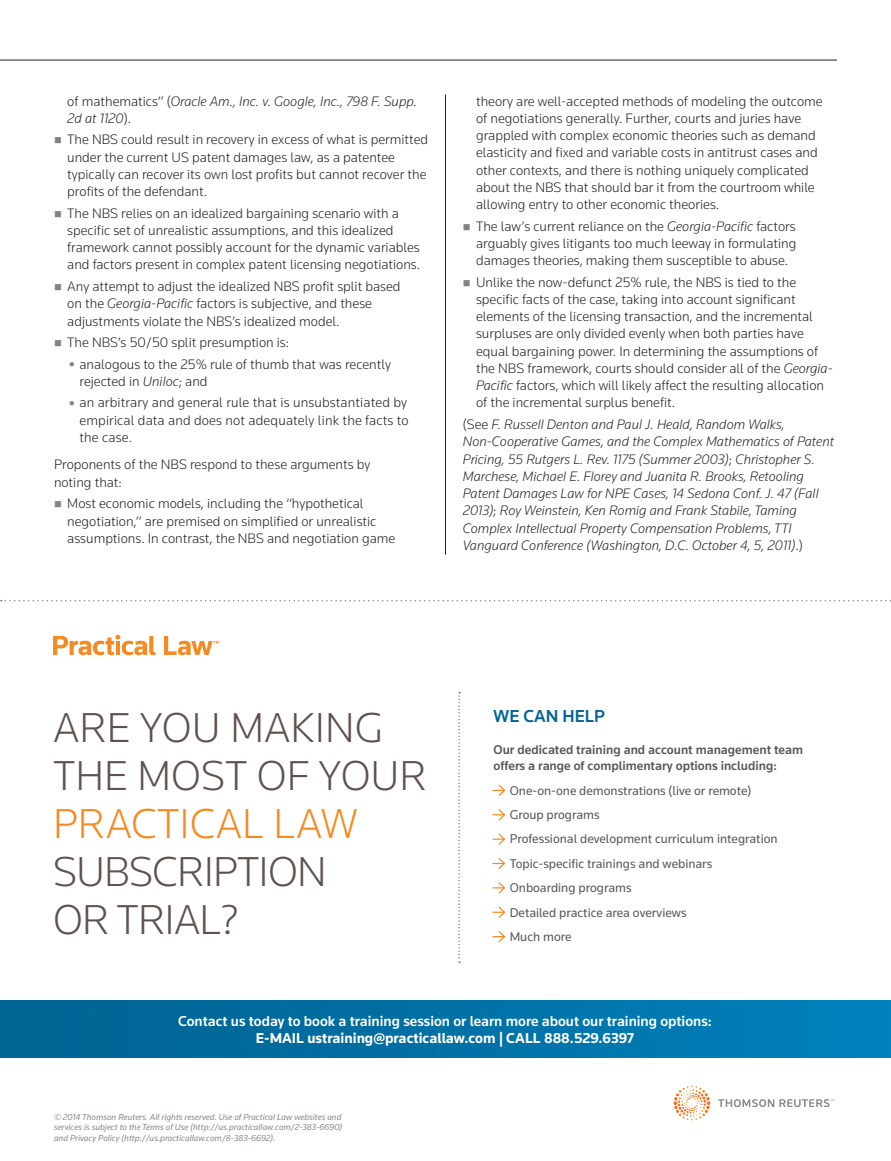
<style>
.page{position:relative;width:891px;height:1161px;background:#fff}
.page>*{position:absolute;margin:0;border:0;box-sizing:border-box;transform-origin:0 0}
.t1{font:300 43.35px/48px "Knowledge";color:#5f514d}
.t2{font:500 18px "Knowledge";color:#006494}
.t3{font:500 14.85px/17.4px "Knowledge";color:#fff;text-align:center}
.Body_Copy_Before_Bul{font:300 14.25px/17.2px "Knowledge";color:#231f20}
.Body_Copy{font:italic 300 14.25px/17.2px "Knowledge";color:#231f20}
.t4{font:13.2px "Knowledge";color:#57585a}
.t5{font:500 13.2px/15.8px "Knowledge";color:#57585a}
.t6{font:italic 9px/10.5px "Knowledge";color:#86888b;text-align:justify}
.s1{font-style:normal}
.s2{font-style:italic}
.s3{color:#f6891f}
.s4{font-weight:700}
</style>
<div class="page">
<hr style="left:0;top:60px;width:837px;height:1px;background:#231f20">
<hr style="left:445px;top:95px;width:1px;height:460px;background:#231f20">
<div style="left:0;top:1000px;width:891px;height:57px;background:linear-gradient(to right,#006291,#0080bb)"></div>
<svg style="left:493px;top:784px;width:13px;height:12px"></svg>
<svg style="left:493px;top:809px;width:13px;height:12px"></svg>
<svg style="left:493px;top:833px;width:13px;height:12px"></svg>
<svg style="left:493px;top:858px;width:13px;height:12px"></svg>
<svg style="left:493px;top:882px;width:13px;height:12px"></svg>
<svg style="left:493px;top:906px;width:13px;height:12px"></svg>
<svg style="left:493px;top:931px;width:13px;height:12px"></svg>
<svg style="left:459px;top:692px;width:1px;height:271px"></svg>
<svg style="left:718px;top:1099px;width:116px;height:8px"></svg>
<svg style="left:673px;top:1086px;width:37px;height:33px"></svg>
<svg style="left:53px;top:635px;width:166px;height:20px"></svg>
<svg style="left:1px;top:600px;width:890px;height:1px"></svg>
<p class="Body_Copy" style="left:67px;top:92px;width:352px"><span class="s1">of mathematics” (</span>Oracle Am., Inc. v. Google, Inc., 798 F. Supp.<br>2d at 1120<span class="s1">).</span></p>
<p class="Body_Copy_Before_Bul" style="left:67px;top:131px;width:362px">The NBS could result in recovery in excess of what is permitted under the current US patent damages law, as a patentee typically can recover its own lost profits but cannot recover the profits of the defendant.</p>
<p class="Body_Copy_Before_Bul" style="left:67px;top:204px;width:355px">The NBS relies on an idealized bargaining scenario with a specific set of unrealistic assumptions, and this idealized framework cannot possibly account for the dynamic variables and factors present in complex patent licensing negotiations.</p>
<p class="Body_Copy_Before_Bul" style="left:67px;top:277px;width:335px">Any attempt to adjust the idealized NBS profit split based on the <span class="s2">Georgia-Pacific</span> factors is subjective, and these adjustments violate the NBS’s idealized model.</p>
<p class="Body_Copy_Before_Bul" style="left:67px;top:333px;width:223px">The NBS’s 50/50 split presumption is:</p>
<p class="Body_Copy_Before_Bul" style="left:80px;top:355px;width:313px">analogous to the 25% rule of thumb that was recently rejected in <span class="s2">Uniloc</span>; and</p>
<p class="Body_Copy_Before_Bul" style="left:80px;top:394px;width:331px">an arbitrary and general rule that is unsubstantiated by empirical data and does not adequately link the facts to the case.</p>
<p class="Body_Copy_Before_Bul" style="left:54px;top:456px;width:318px">Proponents of the NBS respond to these arguments by noting that:</p>
<p class="Body_Copy_Before_Bul" style="left:67px;top:495px;width:330px">Most economic models, including the “hypothetical negotiation,” are premised on simplified or unrealistic assumptions. In contrast, the NBS and negotiation game</p>
<p class="Body_Copy_Before_Bul" style="left:476px;top:92px;width:348px">theory are well-accepted methods of modeling the outcome of negotiations generally. Further, courts and juries have grappled with complex economic theories such as demand elasticity and fixed and variable costs in antitrust cases and other contexts, and there is nothing uniquely complicated about the NBS that should bar it from the courtroom while allowing entry to other economic theories.</p>
<p class="Body_Copy_Before_Bul" style="left:476px;top:217px;width:322px;text-align:justify">The law’s current reliance on the <span class="s2">Georgia-Pacific</span> factors arguably gives litigants too much leeway in formulating damages theories, making them susceptible to abuse.</p>
<p class="Body_Copy_Before_Bul" style="left:476px;top:273px;width:358px">Unlike the now-defunct 25% rule, the NBS is tied to the specific facts of the case, taking into account significant elements of the licensing transaction, and the incremental surpluses are only divided evenly when both parties have equal bargaining power. In determining the assumptions of the NBS framework, courts should consider all of the <span class="s2">Georgia-Pacific</span> factors, which will likely affect the resulting allocation of the incremental surplus benefit.</p>
<p class="Body_Copy" style="left:463px;top:415px;width:373px"><span class="s1">(See</span> F. Russell Denton and Paul J. Heald, Random Walks, Non-Cooperative Games, and the Complex Mathematics of Patent Pricing, 55 Rutgers L. Rev. 1175 (Summer 2003)<span class="s1">;</span> Christopher S.<br>Marchese, Michael E. Florey and Juanita R. Brooks, Retooling Patent Damages Law for NPE Cases, 14 Sedona Conf. J. 47 (Fall 2013)<span class="s1">;</span> Roy Weinstein, Ken Romig and Frank Stabile, Taming Complex Intellectual Property Compensation Problems, TTI Vanguard Conference (Washington, D.C. October 4, 5, 2011)<span class="s1">.)</span></p>
<p class="t1" style="left:53px;top:703px;width:375px">ARE YOU MAKING<br>THE MOST OF YOUR<br><span class="s3">PRACTICAL LAW<br></span>SUBSCRIPTION<br>OR TRIAL?</p>
<p class="t2" style="left:494px;top:705px;width:113px">WE CAN HELP</p>
<p class="t5" style="left:494px;top:742px;width:311px">Our dedicated training and account management team offers a range of complimentary options including:</p>
<p class="t4" style="left:510px;top:782px;width:243px">One-on-one demonstrations (live or remote)</p>
<p class="t4" style="left:510px;top:806px;width:92px">Group programs</p>
<p class="t4" style="left:510px;top:831px;width:269px">Professional development curriculum integration</p>
<p class="t4" style="left:510px;top:855px;width:204px">Topic-specific trainings and webinars</p>
<p class="t4" style="left:510px;top:880px;width:123px">Onboarding programs</p>
<p class="t4" style="left:510px;top:904px;width:178px">Detailed practice area overviews</p>
<p class="t4" style="left:510px;top:929px;width:63px">Much more</p>
<p class="t3" style="left:178px;top:1012px;width:535px">Contact us today to book a training session or learn more about our training options:<br><span class="s4">E-MAIL ustraining@practicallaw.com | CALL 888.529.6397</span></p>
<p class="t6" style="left:54px;top:1112px;width:290px">© 2014 Thomson Reuters. All rights reserved. Use of Practical Law websites and services is subject to the Terms of Use (http://us.practicallaw.com/2-383-6690) and Privacy Policy (http://us.practicallaw.com/8-383-6692).</p>
</div>
